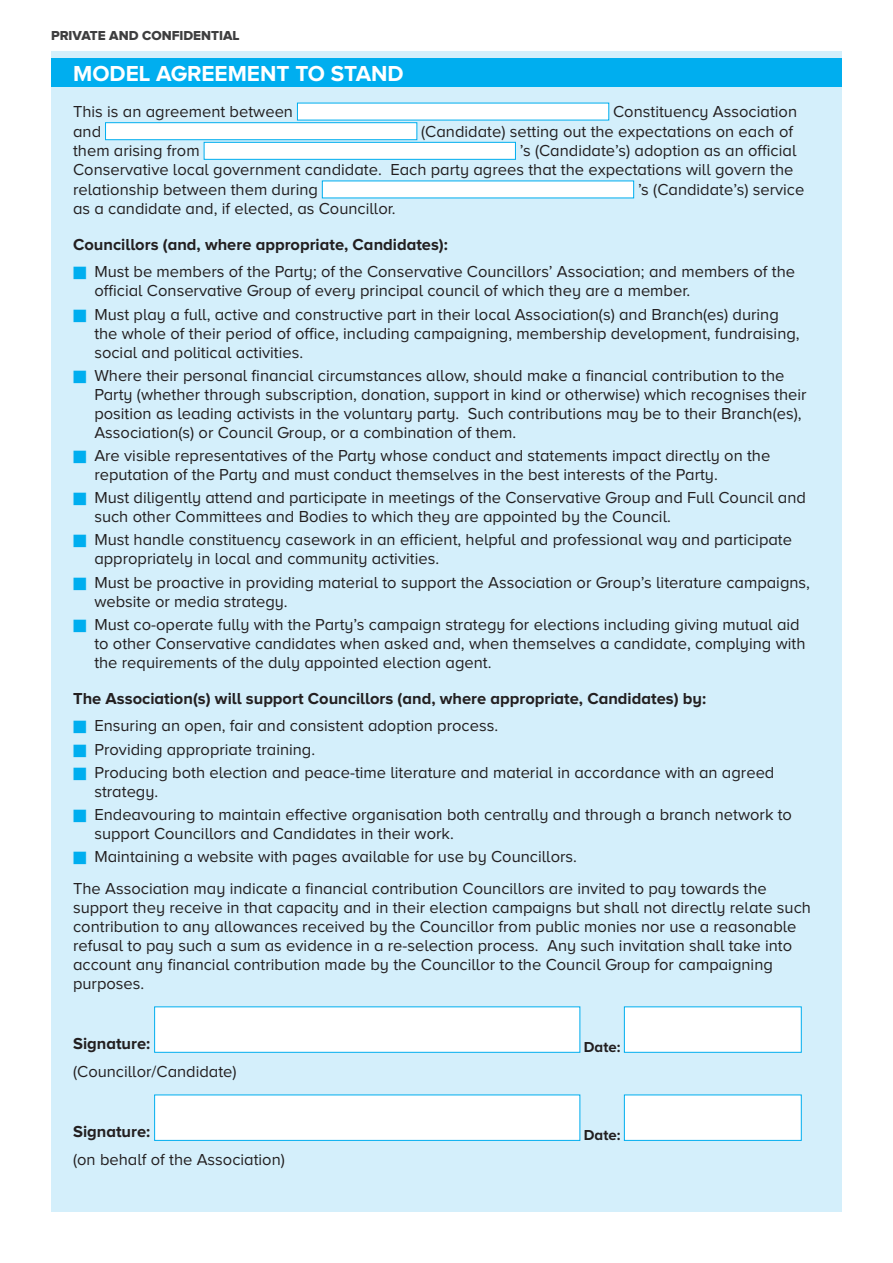
<style>
.page{position:relative;width:893px;height:1263px;background:#fff}
.page>*{position:absolute;margin:0;border:0;box-sizing:border-box;transform-origin:0 0}
.t1{font:700 22.5px "Proxima Nova A";color:#fff}
.t2{font:16.5px/18.9px "Proxima Nova A";color:#231f20}
.t3{font:700 16.5px "Proxima Nova A";color:#231f20}
.t4{font:700 15px "Proxima Nova A";color:#231f20}
.t5{font:13.5px "Proxima Nova A Extrabld";color:#3e3e3f}
</style>
<div class="page">
<div style="left:51px;top:51px;width:791px;height:1161px;background:#d4effb"></div>
<div style="left:51px;top:58px;width:791px;height:28px;background:#00aeef"></div>
<div style="left:297px;top:103px;width:312px;height:17px;background:#fff"></div>
<div style="left:105px;top:123px;width:312px;height:17px;background:#fff;border:1px solid #00aeef"></div>
<div style="left:204px;top:142px;width:311px;height:17px;background:#fff;border:1px solid #00aeef"></div>
<div style="left:322px;top:181px;width:312px;height:17px;background:#fff"></div>
<div style="left:155px;top:1007px;width:425px;height:45px;background:#fff"></div>
<div style="left:624px;top:1007px;width:177px;height:45px;background:#fff"></div>
<div style="left:155px;top:1095px;width:425px;height:45px;background:#fff"></div>
<div style="left:624px;top:1095px;width:177px;height:45px;background:#fff"></div>
<p class="t5" style="left:51px;top:28px;width:190px">PRIVATE AND CONFIDENTIAL</p>
<h1 class="t1" style="left:73px;top:60px;width:332px">MODEL AGREEMENT TO STAND</h1>
<p class="t2" style="left:73px;top:102px;width:221px">This is an agreement between</p>
<p class="t2" style="left:613px;top:102px;width:185px">Constituency Association</p>
<p class="t2" style="left:73px;top:122px;width:30px">and</p>
<p class="t2" style="left:421px;top:122px;width:373px">(Candidate) setting out the expectations on each of</p>
<p class="t2" style="left:73px;top:141px;width:128px">them arising from</p>
<p class="t2" style="left:73px;top:141px;width:725px;line-height:19.4px;text-indent:447px">’s (Candidate’s) adoption as an official<br>Conservative local government candidate. Each party agrees that the expectations will govern the relationship between them during</p>
<p class="t2" style="left:638px;top:180px;width:168px">’s (Candidate’s) service</p>
<p class="t2" style="left:73px;top:199px;width:324px">as a candidate and, if elected, as Councillor.</p>
<p class="t3" style="left:73px;top:235px;width:376px">Councillors (and, where appropriate, Candidates):</p>
<p class="t2" style="left:94px;top:262px;width:702px">Must be members of the Party; of the Conservative Councillors’ Association; and members of the official Conservative Group of every principal council of which they are a member.</p>
<p class="t2" style="left:94px;top:304px;width:707px">Must play a full, active and constructive part in their local Association(s) and Branch(es) during the whole of their period of office, including campaigning, membership development, fundraising, social and political activities.</p>
<p class="t2" style="left:94px;top:366px;width:714px">Where their personal financial circumstances allow, should make a financial contribution to the Party (whether through subscription, donation, support in kind or otherwise) which recognises their position as leading activists in the voluntary party. Such contributions may be to their Branch(es), Association(s) or Council Group, or a combination of them.</p>
<p class="t2" style="left:94px;top:446px;width:677px">Are visible representatives of the Party whose conduct and statements impact directly on the reputation of the Party and must conduct themselves in the best interests of the Party.</p>
<p class="t2" style="left:94px;top:488px;width:713px">Must diligently attend and participate in meetings of the Conservative Group and Full Council and such other Committees and Bodies to which they are appointed by the Council.</p>
<p class="t2" style="left:94px;top:530px;width:699px">Must handle constituency casework in an efficient, helpful and professional way and participate appropriately in local and community activities.</p>
<p class="t2" style="left:94px;top:572px;width:717px">Must be proactive in providing material to support the Association or Group’s literature campaigns, website or media strategy.</p>
<p class="t2" style="left:94px;top:615px;width:713px">Must co-operate fully with the Party’s campaign strategy for elections including giving mutual aid to other Conservative candidates when asked and, when themselves a candidate, complying with the requirements of the duly appointed election agent.</p>
<p class="t3" style="left:73px;top:689px;width:635px">The Association(s) will support Councillors (and, where appropriate, Candidates) by:</p>
<p class="t2" style="left:94px;top:714px;width:682px;line-height:23.2px">Ensuring an open, fair and consistent adoption process.<br>Providing appropriate training.<br>Producing both election and peace-time literature and material in accordance with an agreed</p>
<p class="t2" style="left:94px;top:779px;width:699px;line-height:23.2px">strategy.<br>Endeavouring to maintain effective organisation both centrally and through a branch network to</p>
<p class="t2" style="left:94px;top:821px;width:484px;line-height:23.2px">support Councillors and Candidates in their work.<br>Maintaining a website with pages available for use by Councillors.</p>
<p class="t2" style="left:73px;top:879px;width:739px">The Association may indicate a financial contribution Councillors are invited to pay towards the support they receive in that capacity and in their election campaigns but shall not directly relate such contribution to any allowances received by the Councillor from public monies nor use a reasonable refusal to pay such a sum as evidence in a re-selection process. Any such invitation shall take into account any financial contribution made by the Councillor to the Council Group for campaigning purposes.</p>
<p class="t3" style="left:73px;top:1034px;width:79px">Signature:</p>
<p class="t4" style="left:584px;top:1039px;width:38px">Date:</p>
<p class="t2" style="left:73px;top:1062px;width:165px">(Councillor/Candidate)</p>
<p class="t3" style="left:73px;top:1122px;width:79px">Signature:</p>
<p class="t4" style="left:584px;top:1127px;width:38px">Date:</p>
<p class="t2" style="left:73px;top:1150px;width:213px">(on behalf of the Association)</p>
</div>
